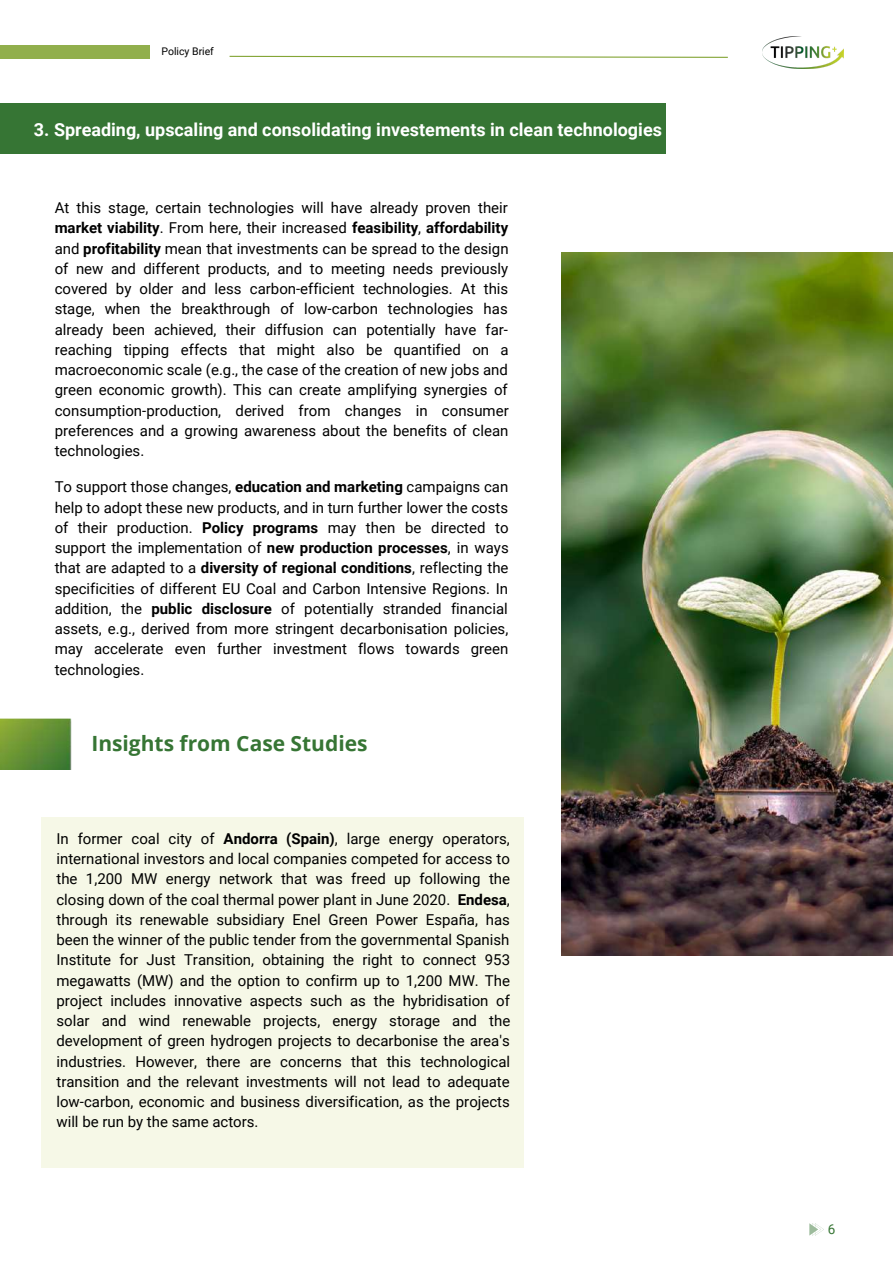
<style>
.page{position:relative;width:893px;height:1264px;background:#fff}
.page>*{position:absolute;margin:0;border:0;box-sizing:border-box;transform-origin:0 0}
.t1{font:700 21px "Open Sans";color:#367534}
.t2{font:700 18px "Roboto";color:#fff}
.t3{font:15px/20.2px "Roboto";color:#000;text-align:justify}
.t4{font:13.5px "Roboto";color:#367534}
.t5{font:10.5px "Roboto";color:#000}
.s1{font-weight:700}
</style>
<div class="page">
<div style="left:0;top:45px;width:149px;height:14px;background:#91af4c"></div>
<img style="left:762px;top:37px;width:81px;height:31px">
<svg style="left:229px;top:55px;width:499px;height:3px"></svg>
<svg style="left:809px;top:1223px;width:14px;height:12px"></svg>
<div style="left:0;top:103px;width:665px;height:51px;background:#367534"></div>
<img style="left:561px;top:252px;width:331px;height:703px">
<img style="left:0;top:718px;width:71px;height:51px">
<div style="left:42px;top:817px;width:482px;height:351px;background:#f6f8e7"></div>
<p class="t5" style="left:161px;top:45px;width:54px">Policy Brief</p>
<p class="t2" style="left:34px;top:120px;width:629px">3. Spreading, upscaling and consolidating investements in clean technologies</p>
<p class="t3" style="left:55px;top:198px;width:455px">At this stage, certain technologies will have already proven their <span class="s1">market viability</span>. From here, their increased <span class="s1">feasibility</span>, <span class="s1">affordability </span>and <span class="s1">profitability</span> mean that investments can be spread to the design of new and different products, and to meeting needs previously covered by older and less carbon-efficient technologies. At this stage, when the breakthrough of low-carbon technologies has already been achieved, their diffusion can potentially have far&shy;reaching tipping effects that might also be quantified on a macroeconomic scale (e.g., the case of the creation of new jobs and green economic growth). This can create amplifying synergies of consumption-production, derived from changes in consumer preferences and a growing awareness about the benefits of clean technologies.</p>
<p class="t3" style="left:55px;top:477px;width:455px">To support those changes, <span class="s1">education and marketing</span> campaigns can help to adopt these new products, and in turn further lower the costs of their production. <span class="s1">Policy programs</span> may then be directed to support the implementation of <span class="s1">new production processes</span>, in ways that are adapted to a <span class="s1">diversity of regional conditions</span>, reflecting the specificities of different EU Coal and Carbon Intensive Regions. In addition, the <span class="s1">public disclosure</span> of potentially stranded financial assets, e.g., derived from more stringent decarbonisation policies, may accelerate even further investment flows towards green technologies.</p>
<h1 class="t1" style="left:91px;top:728px;width:278px">Insights from Case Studies</h1>
<p class="t3" style="left:56px;top:828px;width:455px">In former coal city of <span class="s1">Andorra (Spain)</span>, large energy operators, international investors and local companies competed for access to the 1,200 MW energy network that was freed up following the closing down of the coal thermal power plant in June 2020. <span class="s1">Endesa</span>, through its renewable subsidiary Enel Green Power España, has been the winner of the public tender from the governmental Spanish Institute for Just Transition, obtaining the right to connect 953 megawatts (MW) and the option to confirm up to 1,200 MW. The project includes innovative aspects such as the hybridisation of solar and wind renewable projects, energy storage and the development of green hydrogen projects to decarbonise the area's industries. However, there are concerns that this technological transition and the relevant investments will not lead to adequate low-carbon, economic and business diversification, as the projects will be run by the same actors.</p>
<p class="t4" style="left:827px;top:1221px;width:9px">6</p>
</div>
